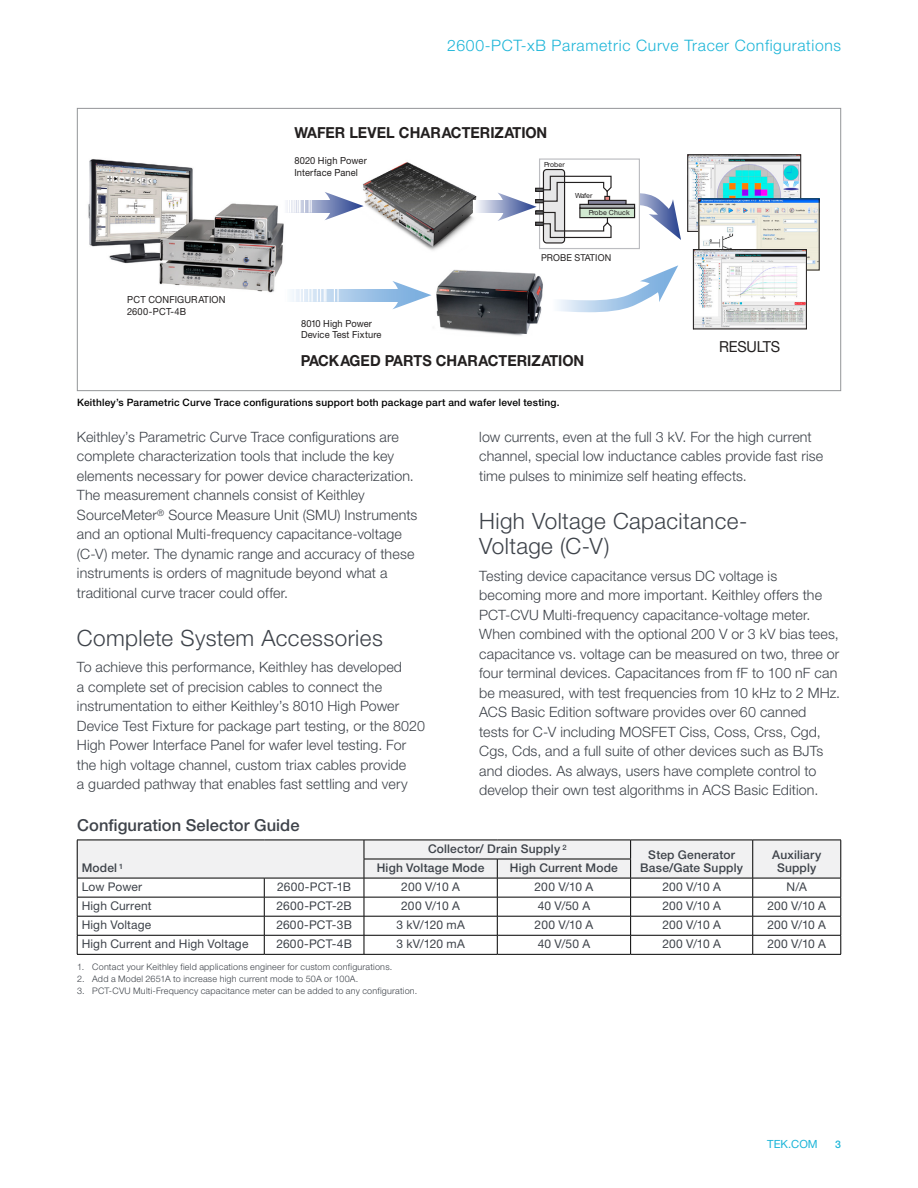
<style>
.page{position:relative;width:918px;height:1188px;background:#fff}
.page>*{position:absolute;margin:0;border:0;box-sizing:border-box;transform-origin:0 0}
.t1{font:300 22.5px/25.5px "Helvetica Neue LT Std";letter-spacing:.02em;color:#3e434a}
.t2{font:500 16.5px "Helvetica Neue LT Std";letter-spacing:.005em;color:#3e434a}
.t3{font:300 15.75px "Helvetica Neue LT Std";letter-spacing:.04em;color:#1cb5d8}
.t4{font:700 15.15px "Helvetica Neue LT Std";color:#232020;scale:.95 1}
.t5{font:15.15px "Helvetica Neue LT Std";letter-spacing:-.01em;color:#232020;scale:.95 1}
.t6{font:300 14.25px/19.5px "Helvetica Neue LT Std";letter-spacing:.01em;color:#3e434a}
.t7{font:12px "Helvetica Neue LT Std";letter-spacing:.01em;color:#3e434a}
.t8{font:500 12px/13.5px "Helvetica Neue LT Std";letter-spacing:.015em;color:#3e434a;text-align:center}
.t9{font:11.25px "Helvetica Neue LT Std";color:#1cb5d8}
.t10{font:500 10.5px "Helvetica Neue LT Std";color:#1cb5d8}
.t11{font:500 10.2px "Helvetica Neue LT Std";letter-spacing:.02em;color:#000}
.t12{font:9.75px/12px "Helvetica Neue LT Std";letter-spacing:.015em;color:#232020;scale:.95 1}
.t13{font:9.45px "Helvetica Neue LT Std";letter-spacing:.01em;color:#232020;scale:.95 1}
.t14{font:300 9px "Helvetica Neue LT Std";letter-spacing:.025em;color:#3e434a}
.t15{font:7.05px "Helvetica Neue LT Std";letter-spacing:.02em;color:#232020}
</style>
<div class="page">
<img style="left:88px;top:159px;width:196px;height:134px">
<svg style="left:640px;top:193px;width:41px;height:47px"></svg>
<img style="left:363px;top:162px;width:121px;height:89px">
<img style="left:436px;top:269px;width:107px;height:67px">
<svg style="left:282px;top:289px;width:110px;height:12px"></svg>
<svg style="left:392px;top:281px;width:39px;height:28px"></svg>
<svg style="left:286px;top:289px;width:1px;height:12px"></svg>
<svg style="left:334px;top:289px;width:5px;height:13px"></svg>
<svg style="left:294px;top:289px;width:32px;height:13px"></svg>
<svg style="left:312px;top:200px;width:13px;height:12px"></svg>
<svg style="left:325px;top:192px;width:39px;height:28px"></svg>
<svg style="left:279px;top:200px;width:33px;height:13px"></svg>
<svg style="left:474px;top:201px;width:23px;height:12px"></svg>
<div style="left:539px;top:158px;width:101px;height:91px;border:1px solid #bcbdc1"></div>
<div style="left:543px;top:170px;width:22px;height:73px;background:#e7e7e8;border-radius:3px"></div>
<div style="left:543px;top:169px;width:22px;height:75px;border:1px solid #232020;border-radius:3px"></div>
<div style="left:580px;top:208px;width:55px;height:10px;background:#d1e9d1"></div>
<div style="left:579px;top:208px;width:56px;height:10px;border:1px solid #232020"></div>
<hr style="left:580px;top:204px;width:55px;height:4px;background:#b1b4b6">
<div style="left:579px;top:204px;width:56px;height:5px;border:1px solid #232020"></div>
<hr style="left:588px;top:200px;width:38px;height:4px;background:#85859c">
<div style="left:588px;top:200px;width:39px;height:5px;border:1px solid #232020"></div>
<svg style="left:497px;top:175px;width:115px;height:64px"></svg>
<img style="left:690px;top:156px;width:109px;height:74px">
<div style="left:688px;top:154px;width:113px;height:78px;border:1px solid #232020"></div>
<img style="left:701px;top:201px;width:116px;height:67px">
<img style="left:695px;top:251px;width:110px;height:76px">
<div style="left:693px;top:249px;width:114px;height:80px;border:1px solid #232020"></div>
<svg style="left:558px;top:265px;width:120px;height:47px"></svg>
<hr style="left:77px;top:954px;width:187px;height:1px;background:#000">
<hr style="left:264px;top:954px;width:100px;height:1px;background:#000">
<hr style="left:364px;top:954px;width:133px;height:1px;background:#000">
<hr style="left:497px;top:954px;width:134px;height:1px;background:#000">
<hr style="left:631px;top:954px;width:122px;height:1px;background:#000">
<hr style="left:753px;top:954px;width:88px;height:1px;background:#000">
<svg style="left:77px;top:840px;width:765px;height:114px"></svg>
<hr style="left:77px;top:878px;width:187px;height:1px;background:#000">
<hr style="left:264px;top:878px;width:100px;height:1px;background:#000">
<hr style="left:364px;top:878px;width:133px;height:1px;background:#000">
<hr style="left:497px;top:878px;width:134px;height:1px;background:#000">
<hr style="left:631px;top:878px;width:122px;height:1px;background:#000">
<hr style="left:753px;top:878px;width:88px;height:1px;background:#000">
<p class="t3" style="left:447px;top:36px;width:395px">2600-PCT-xB Parametric Curve Tracer Configurations</p>
<p class="t4" style="left:294px;top:123px;width:268px">WAFER LEVEL CHARACTERIZATION</p>
<p class="t12" style="left:127px;top:294px;width:105px">PCT CONFIGURATION<br>2600-PCT-4B</p>
<p class="t12" style="left:294px;top:154px;width:78px">8020 High Power<br>Interface Panel</p>
<p class="t12" style="left:301px;top:317px;width:86px">8010 High Power<br>Device Test Fixture</p>
<p class="t15" style="left:544px;top:161px;width:22px">Prober</p>
<p class="t15" style="left:575px;top:192px;width:19px">Wafer</p>
<p class="t15" style="left:589px;top:209px;width:42px">Probe Chuck</p>
<p class="t13" style="left:541px;top:252px;width:75px">PROBE STATION</p>
<p class="t4" style="left:301px;top:351px;width:300px">PACKAGED PARTS CHARACTERIZATION</p>
<p class="t5" style="left:719px;top:337px;width:66px">RESULTS</p>
<p class="t11" style="left:77px;top:396px;width:484px">Keithley’s Parametric Curve Trace configurations support both package part and wafer level testing.</p>
<p class="t6" style="left:77px;top:427px;width:342px">Keithley’s Parametric Curve Trace configurations are complete characterization tools that include the key elements necessary for power device characterization.<br>The measurement channels consist of Keithley SourceMeter<sup>®</sup> Source Measure Unit (SMU) Instruments and an optional Multi-frequency capacitance-voltage (C-V) meter. The dynamic range and accuracy of these instruments is orders of magnitude beyond what a traditional curve tracer could offer.</p>
<h1 class="t1" style="left:77px;top:625px;width:307px">Complete System Accessories</h1>
<p class="t6" style="left:77px;top:657px;width:349px">To achieve this performance, Keithley has developed<br>a complete set of precision cables to connect the instrumentation to either Keithley’s 8010 High Power Device Test Fixture for package part testing, or the 8020<br>High Power Interface Panel for wafer level testing. For the high voltage channel, custom triax cables provide<br>a guarded pathway that enables fast settling and very</p>
<p class="t6" style="left:479px;top:427px;width:345px">low currents, even at the full 3 kV. For the high current channel, special low inductance cables provide fast rise time pulses to minimize self heating effects.</p>
<h1 class="t1" style="left:479px;top:508px;width:270px">High Voltage Capacitance-<br>Voltage (C-V)</h1>
<p class="t6" style="left:479px;top:566px;width:362px">Testing device capacitance versus DC voltage is becoming more and more important. Keithley offers the PCT-CVU Multi-frequency capacitance-voltage meter.<br>When combined with the optional 200 V or 3 kV bias tees, capacitance vs. voltage can be measured on two, three or four terminal devices. Capacitances from fF to 100 nF can be measured, with test frequencies from 10 kHz to 2 MHz.<br>ACS Basic Edition software provides over 60 canned<br>tests for C-V including MOSFET Ciss, Coss, Crss, Cgd, Cgs, Cds, and a full suite of other devices such as BJTs and diodes. As always, users have complete control to develop their own test algorithms in ACS Basic Edition.</p>
<p class="t2" style="left:77px;top:815px;width:224px">Configuration Selector Guide</p>
<p class="t8" style="left:82px;top:861px;width:43px">Model <sup>1</sup></p>
<p class="t8" style="left:428px;top:842px;width:140px">Collector/ Drain Supply <sup>2</sup></p>
<p class="t8" style="left:640px;top:847px;width:104px">Step Generator<br>Base/Gate Supply</p>
<p class="t8" style="left:772px;top:847px;width:51px">Auxiliary</p>
<p class="t8" style="left:377px;top:861px;width:109px">High Voltage Mode</p>
<p class="t8" style="left:510px;top:861px;width:110px">High Current Mode</p>
<p class="t8" style="left:777px;top:861px;width:41px">Supply</p>
<p class="t7" style="left:82px;top:880px;width:62px">Low Power</p>
<p class="t7" style="left:277px;top:880px;width:75px">2600-PCT-1B</p>
<p class="t7" style="left:401px;top:880px;width:60px">200 V/10 A</p>
<p class="t7" style="left:535px;top:880px;width:60px">200 V/10 A</p>
<p class="t7" style="left:662px;top:880px;width:60px">200 V/10 A</p>
<p class="t7" style="left:787px;top:880px;width:22px">N/A</p>
<p class="t7" style="left:82px;top:899px;width:71px">High Current</p>
<p class="t7" style="left:277px;top:899px;width:77px">2600-PCT-2B</p>
<p class="t7" style="left:401px;top:899px;width:60px">200 V/10 A</p>
<p class="t7" style="left:538px;top:899px;width:54px">40 V/50 A</p>
<p class="t7" style="left:662px;top:899px;width:60px">200 V/10 A</p>
<p class="t7" style="left:767px;top:899px;width:60px">200 V/10 A</p>
<p class="t7" style="left:82px;top:918px;width:71px">High Voltage</p>
<p class="t7" style="left:276px;top:918px;width:77px">2600-PCT-3B</p>
<p class="t7" style="left:396px;top:918px;width:70px">3 kV/120 mA</p>
<p class="t7" style="left:535px;top:918px;width:60px">200 V/10 A</p>
<p class="t7" style="left:662px;top:918px;width:60px">200 V/10 A</p>
<p class="t7" style="left:767px;top:918px;width:60px">200 V/10 A</p>
<p class="t7" style="left:82px;top:937px;width:168px">High Current and High Voltage</p>
<p class="t7" style="left:276px;top:937px;width:77px">2600-PCT-4B</p>
<p class="t7" style="left:396px;top:937px;width:70px">3 kV/120 mA</p>
<p class="t7" style="left:538px;top:937px;width:54px">40 V/50 A</p>
<p class="t7" style="left:662px;top:937px;width:60px">200 V/10 A</p>
<p class="t7" style="left:767px;top:937px;width:60px">200 V/10 A</p>
<p class="t14" style="left:77px;top:961px;width:317px">1. Contact your Keithley field applications engineer for custom configurations.</p>
<p class="t14" style="left:77px;top:973px;width:283px">2. Add a Model 2651A to increase high current mode to 50A or 100A.</p>
<p class="t14" style="left:77px;top:985px;width:342px">3. PCT-CVU Multi-Frequency capacitance meter can be added to any configuration.</p>
<p class="t9" style="left:767px;top:1138px;width:52px">TEK.COM</p>
<p class="t10" style="left:835px;top:1138px;width:7px">3</p>
</div>
